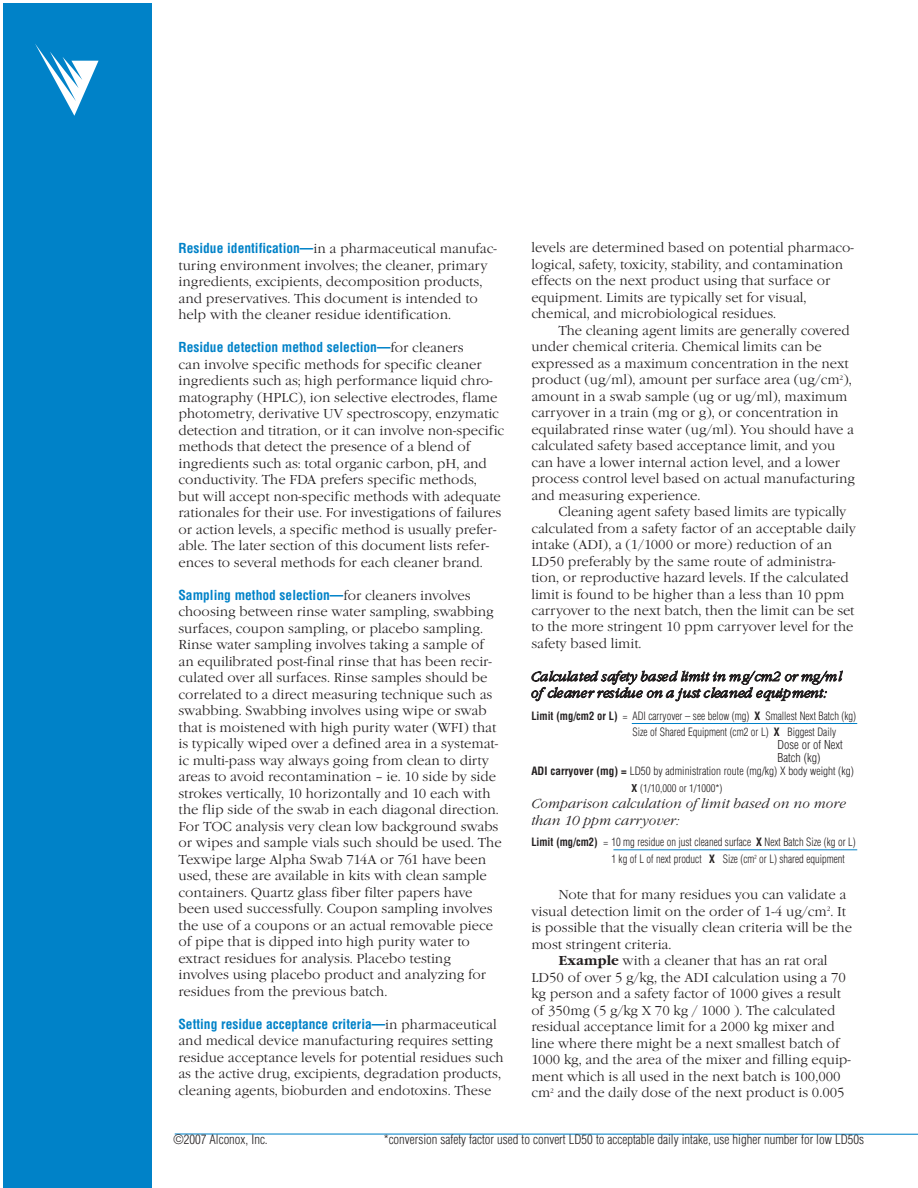
<style>
.page{position:relative;width:918px;height:1188px;background:#fff}
.page>*{position:absolute;margin:0;border:0;box-sizing:border-box;transform-origin:0 0}
.t1{font:300 13.5px/16.5px "Garamond Itc T";color:#231f20}
.t2{font:italic 300 13.5px/16.5px "Garamond Itc T";color:#231f20}
.t3{font:700 condensed 13.5px "Helvetica";color:#0082c8}
.t4{font:300 condensed 12.75px "Helvetica";color:#231f20}
.t5{font:300 condensed 12px/12.8px "Helvetica";color:#231f20}
.t6{font:300 condensed 11.25px/16.8px "Helvetica";color:#231f20;scale:.93 1}
.t7{font:300 condensed 11.25px "Helvetica";color:#231f20}
.t8{font:300 condensed 10.5px "Helvetica";color:#231f20}
.s1{font-family:"Helvetica";font-weight:700;font-stretch:condensed;color:#0082c8}
.s2{font-family:"Garamond Itc T";font-weight:300;font-stretch:normal;color:#231f20}
.s3{font-weight:700}
</style>
<div class="page">
<div style="left:3px;top:3px;width:149px;height:1185px;background:#0082c8"></div>
<svg style="left:35px;top:44px;width:64px;height:72px"></svg>
<p class="t1" style="left:178px;top:240px;width:320px"><span class="s1">Residue identification—</span>in a pharmaceutical manufac&shy;turing environment involves; the cleaner, primary ingredients, excipients, decomposition products, and preservatives. This document is intended to help with the cleaner residue identification.</p>
<p class="t3" style="left:178px;top:340px;width:287px">Residue detection method selection—<span class="s2">for cleaners</span></p>
<p class="t1" style="left:178px;top:356px;width:327px">can involve specific methods for specific cleaner ingredients such as; high performance liquid chro&shy;matography (HPLC), ion selective electrodes, flame photometry, derivative UV spectroscopy, enzymatic detection and titration, or it can involve non-specific methods that detect the presence of a blend of ingredients such as: total organic carbon, pH, and conductivity. The FDA prefers specific methods,<br>but will accept non-specific methods with adequate rationales for their use. For investigations of failures or action levels, a specific method is usually prefer&shy;able. The later section of this document lists refer&shy;ences to several methods for each cleaner brand.</p>
<p class="t3" style="left:178px;top:587px;width:294px">Sampling method selection—<span class="s2">for cleaners involves</span></p>
<p class="t1" style="left:178px;top:603px;width:325px">choosing between rinse water sampling, swabbing surfaces, coupon sampling, or placebo sampling.<br>Rinse water sampling involves taking a sample of an equilibrated post-final rinse that has been recir&shy;culated over all surfaces. Rinse samples should be correlated to a direct measuring technique such as swabbing. Swabbing involves using wipe or swab that is moistened with high purity water (WFI) that is typically wiped over a defined area in a systemat&shy;ic multi-pass way always going from clean to dirty areas to avoid recontamination – ie. 10 side by side strokes vertically, 10 horizontally and 10 each with the flip side of the swab in each diagonal direction.<br>For TOC analysis very clean low background swabs or wipes and sample vials such should be used. The Texwipe large Alpha Swab 714A or 761 have been used, these are available in kits with clean sample containers. Quartz glass fiber filter papers have been used successfully. Coupon sampling involves the use of a coupons or an actual removable piece of pipe that is dipped into high purity water to extract residues for analysis. Placebo testing involves using placebo product and analyzing for residues from the previous batch.</p>
<p class="t3" style="left:178px;top:1016px;width:320px">Setting residue acceptance criteria—<span class="s2">in pharmaceutical</span></p>
<p class="t1" style="left:178px;top:1032px;width:327px">and medical device manufacturing requires setting residue acceptance levels for potential residues such as the active drug, excipients, degradation products, cleaning agents, bioburden and endotoxins. These</p>
<p class="t1" style="left:531px;top:239px;width:324px">levels are determined based on potential pharmaco&shy;logical, safety, toxicity, stability, and contamination effects on the next product using that surface or equipment. Limits are typically set for visual, chemical, and microbiological residues.</p>
<p class="t1" style="left:531px;top:322px;width:325px;text-indent:27px">The cleaning agent limits are generally covered under chemical criteria. Chemical limits can be expressed as a maximum concentration in the next product (ug/ml), amount per surface area (ug/cm<sup>2</sup>), amount in a swab sample (ug or ug/ml), maximum carryover in a train (mg or g), or concentration in equilabrated rinse water (ug/ml). You should have a calculated safety based acceptance limit, and you can have a lower internal action level, and a lower process control level based on actual manufacturing and measuring experience.</p>
<p class="t1" style="left:531px;top:503px;width:326px;text-indent:27px">Cleaning agent safety based limits are typically calculated from a safety factor of an acceptable daily intake (ADI), a (1/1000 or more) reduction of an LD50 preferably by the same route of administra&shy;tion, or reproductive hazard levels. If the calculated limit is found to be higher than a less than 10 ppm carryover to the next batch, then the limit can be set to the more stringent 10 ppm carryover level for the safety based limit.</p>
<p class="t2" style="left:531px;top:668px;width:313px">Calculated safety based limit in mg/cm2 or mg/ml of cleaner residue on a just cleaned equipment:</p>
<p class="t6" style="left:632px;top:707px;width:242px;text-indent:-101px"><span class="s3">Limit (mg/cm2 or L)</span> = ADI carryover – see below (mg) <span class="s3">X</span> Smallest Next Batch (kg)<br>Size of Shared Equipment (cm2 or L) <span class="s3">X</span> Biggest Daily</p>
<p class="t5" style="left:777px;top:739px;width:67px">Dose or of Next<br>Batch (kg)</p>
<p class="t7" style="left:531px;top:765px;width:324px"><span class="s3">ADI carryover (mg) =</span> LD50 by administration route (mg/kg) X body weight (kg)</p>
<p class="t8" style="left:632px;top:782px;width:92px"><span class="s3">X</span> (1/10,000 or 1/1000*)</p>
<p class="t2" style="left:531px;top:795px;width:316px">Comparison calculation of limit based on no more than 10 ppm carryover:</p>
<p class="t6" style="left:611px;top:834px;width:264px;text-indent:-80px"><span class="s3">Limit (mg/cm2)</span> = 10 mg residue on just cleaned surface <span class="s3">X</span> Next Batch Size (kg or L)<br>1 kg of L of next product <span class="s3">X</span> Size (cm<sup>2</sup> or L) shared equipment</p>
<p class="t1" style="left:558px;top:886px;width:289px">Note that for many residues you can validate a</p>
<p class="t1" style="left:531px;top:903px;width:316px">visual detection limit on the order of 1-4 ug/cm<sup>2</sup>. It</p>
<p class="t1" style="left:531px;top:919px;width:322px">is possible that the visually clean criteria will be the</p>
<p class="t1" style="left:531px;top:936px;width:142px">most stringent criteria.</p>
<p class="t1" style="left:558px;top:952px;width:271px"><span class="s3">Example</span> with a cleaner that has an rat oral</p>
<p class="t1" style="left:531px;top:969px;width:316px">LD50 of over 5 g/kg, the ADI calculation using a 70</p>
<p class="t1" style="left:531px;top:985px;width:311px">kg person and a safety factor of 1000 gives a result</p>
<p class="t1" style="left:531px;top:1002px;width:305px">of 350mg (5 g/kg X 70 kg / 1000 ). The calculated</p>
<p class="t1" style="left:531px;top:1018px;width:305px">residual acceptance limit for a 2000 kg mixer and</p>
<p class="t1" style="left:531px;top:1035px;width:310px">line where there might be a next smallest batch of</p>
<p class="t1" style="left:531px;top:1051px;width:321px">1000 kg, and the area of the mixer and filling equip-</p>
<p class="t1" style="left:531px;top:1068px;width:311px">ment which is all used in the next batch is 100,000</p>
<p class="t1" style="left:531px;top:1084px;width:315px">cm<sup>2</sup> and the daily dose of the next product is 0.005</p>
<p class="t4" style="left:174px;top:1132px;width:96px">©2007 Alconox, Inc.</p>
<p class="t4" style="left:384px;top:1132px;width:482px">*conversion safety factor used to convert LD50 to acceptable daily intake, use higher number for low LD50s</p>
</div>
